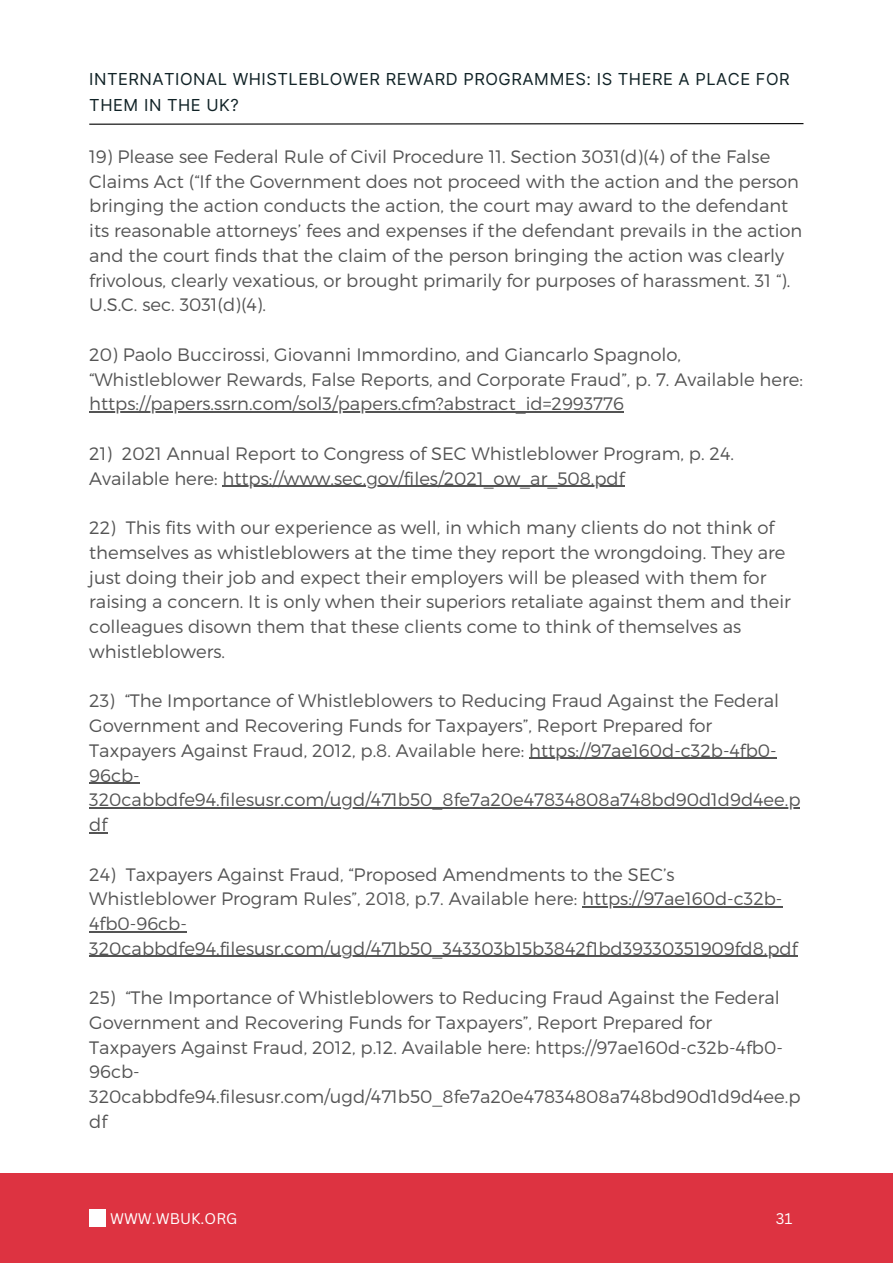
<style>
.page{position:relative;width:893px;height:1264px;background:#fff}
.page>*{position:absolute;margin:0;border:0;box-sizing:border-box;transform-origin:0 0}
.t1{font:300 18px/24.8px "Montserrat";color:#545454}
.t2{font:16.5px/25.8px "Inter";letter-spacing:.03em;color:#102226}
.t3{font:15px "Canva Sans";color:#fff}
</style>
<div class="page">
<div style="left:0;top:1173px;width:892px;height:89px;background:#dd3341"></div>
<svg style="left:89px;top:123px;width:715px;height:2px"></svg>
<div style="left:89px;top:1209px;width:17px;height:17px;background:#fff"></div>
<hr style="left:89px;top:411px;width:535px;height:1px;background:#545454">
<hr style="left:222px;top:486px;width:402px;height:1px;background:#545454">
<hr style="left:529px;top:758px;width:247px;height:1px;background:#545454">
<hr style="left:89px;top:782px;width:51px;height:1px;background:#545454">
<hr style="left:89px;top:807px;width:711px;height:1px;background:#545454">
<svg style="left:89px;top:832px;width:18px;height:1px"></svg>
<hr style="left:582px;top:906px;width:200px;height:1px;background:#545454">
<hr style="left:89px;top:931px;width:98px;height:1px;background:#545454">
<hr style="left:89px;top:955px;width:708px;height:2px;background:#545454">
<p class="t2" style="left:89px;top:66px;width:702px">INTERNATIONAL WHISTLEBLOWER REWARD PROGRAMMES: IS THERE A PLACE FOR<br>THEM IN THE UK?</p>
<p class="t1" style="left:89px;top:143px;width:714px">19) Please see Federal Rule of Civil Procedure 11. Section 3031(d)(4) of the False Claims Act (“If the Government does not proceed with the action and the person bringing the action conducts the action, the court may award to the defendant its reasonable attorneys’ fees and expenses if the defendant prevails in the action and the court finds that the claim of the person bringing the action was clearly frivolous, clearly vexatious, or brought primarily for purposes of harassment. 31 “).<br>U.S.C. sec. 3031(d)(4).</p>
<p class="t1" style="left:89px;top:341px;width:715px">20) Paolo Buccirossi, Giovanni Immordino, and Giancarlo Spagnolo, “Whistleblower Rewards, False Reports, and Corporate Fraud”, p. 7. Available here: https://papers.ssrn.com/sol3/papers.cfm?abstract_id=2993776</p>
<p class="t1" style="left:89px;top:440px;width:646px">21) 2021 Annual Report to Congress of SEC Whistleblower Program, p. 24.<br>Available here: https://www.sec.gov/files/2021_ow_ar_508.pdf</p>
<p class="t1" style="left:89px;top:514px;width:703px">22) This fits with our experience as well, in which many clients do not think of themselves as whistleblowers at the time they report the wrongdoing. They are just doing their job and expect their employers will be pleased with them for raising a concern. It is only when their superiors retaliate against them and their colleagues disown them that these clients come to think of themselves as whistleblowers.</p>
<p class="t1" style="left:89px;top:687px;width:712px">23) “The Importance of Whistleblowers to Reducing Fraud Against the Federal Government and Recovering Funds for Taxpayers”, Report Prepared for Taxpayers Against Fraud, 2012, p.8. Available here: https://97ae160d-c32b-4fb0- 96cb-320cabbdfe94.filesusr.com/ugd/471b50_8fe7a20e47834808a748bd90d1d9d4ee.p df</p>
<p class="t1" style="left:89px;top:860px;width:709px">24) Taxpayers Against Fraud, “Proposed Amendments to the SEC’s Whistleblower Program Rules”, 2018, p.7. Available here: https://97ae160d-c32b-4fb0-96cb-320cabbdfe94.filesusr.com/ugd/471b50_343303b15b3842f1bd39330351909fd8.pdf</p>
<p class="t1" style="left:89px;top:984px;width:712px">25) “The Importance of Whistleblowers to Reducing Fraud Against the Federal Government and Recovering Funds for Taxpayers”, Report Prepared for Taxpayers Against Fraud, 2012, p.12. Available here: https://97ae160d-c32b-4fb0- 96cb-320cabbdfe94.filesusr.com/ugd/471b50_8fe7a20e47834808a748bd90d1d9d4ee.p df</p>
<p class="t3" style="left:110px;top:1207px;width:129px">WWW.WBUK.ORG</p>
<p class="t3" style="left:775px;top:1207px;width:18px">31</p>
</div>
